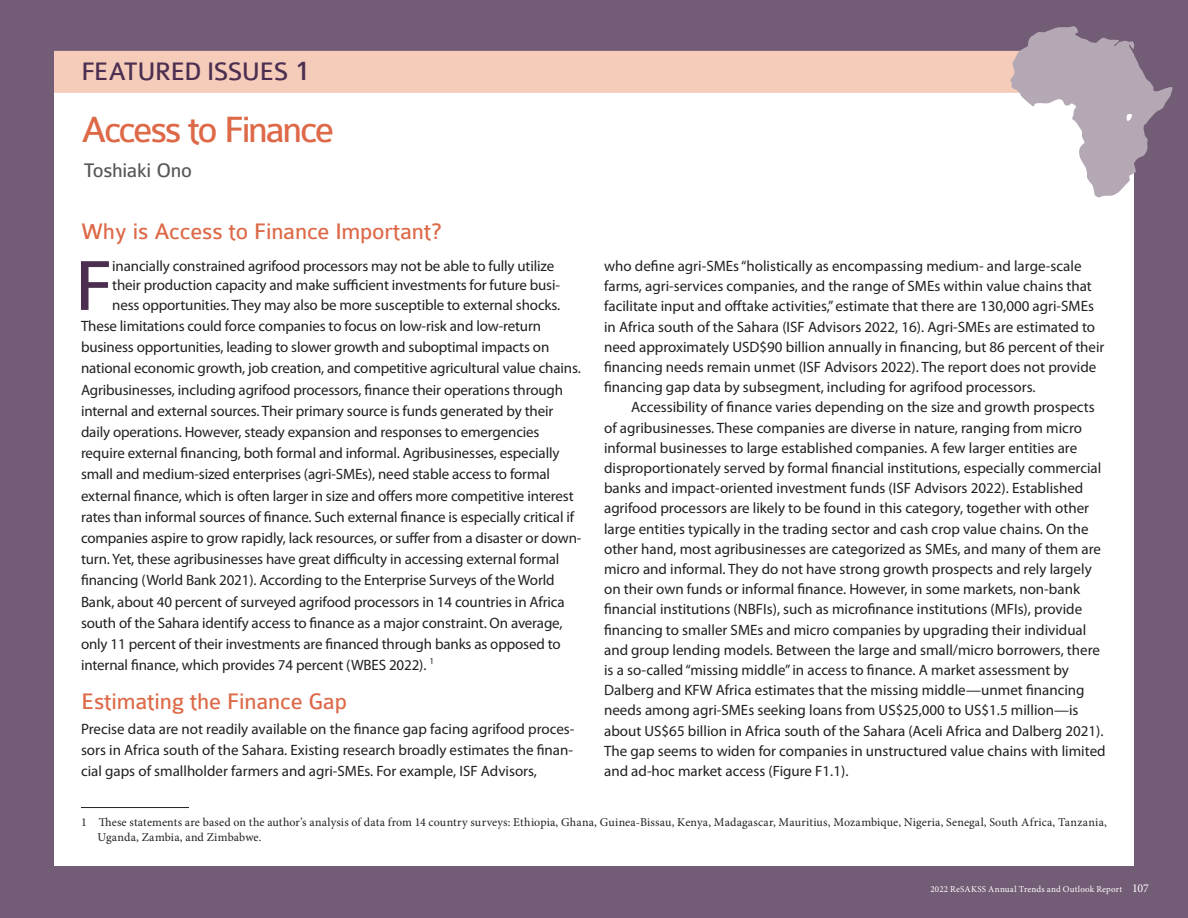
<style>
.page{position:relative;width:1188px;height:918px;background:#735c75}
.page>*{position:absolute;margin:0;border:0;box-sizing:border-box;transform-origin:0 0}
.t1{font:75.3px "Colaborate";color:#4c2e51}
.t2{font:39px "Colaborate";letter-spacing:-.065em;color:#dd6948}
.t3{font:27px "Colaborate";letter-spacing:-.04em;color:#4c2e51}
.t4{font:24px "Colaborate";letter-spacing:-.01em;color:#dd6948}
.t5{font:21px "Colaborate";letter-spacing:-.015em;color:#57585a}
.t6{font:15px/20.2px "Myriad Pro";letter-spacing:-.005em;color:#231f20}
.t7{font:12px/15px "Minion Pro";letter-spacing:.015em;color:#231f20}
.t8{font:9px "Minion Pro";letter-spacing:.025em;color:#fff}
.s1{font-size:30px}
.s2{font-size:12px}
</style>
<div class="page">
<div style="left:54px;top:54px;width:1080px;height:811px;background:#fff"></div>
<div style="left:54px;top:51px;width:1063px;height:42px;background:#f4ccb9"></div>
<hr style="left:81px;top:807px;width:108px;height:1px;background:#231f20">
<svg style="left:1009px;top:26px;width:164px;height:172px"></svg>
<h3 class="t3" style="left:81px;top:58px;width:230px">FEATURED ISSUES <span class="s1">1</span></h3>
<h2 class="t2" style="left:81px;top:110px;width:255px">Access to Finance</h2>
<h3 class="t5" style="left:84px;top:159px;width:110px">Toshiaki Ono</h3>
<h3 class="t4" style="left:81px;top:219px;width:362px">Why is Access to Finance Important?</h3>
<h1 class="t1" style="left:74px;top:247px;width:41px">F</h1>
<p class="t6" style="left:112px;top:256px;width:449px;line-height:19.5px">inancially constrained agrifood processors may not be able to fully utilize their production capacity and make sufficient investments for future busi&shy;ness opportunities. They may also be more susceptible to external shocks.</p>
<p class="t6" style="left:81px;top:315px;width:502px;line-height:21.1px">These limitations could force companies to focus on low-risk and low-return business opportunities, leading to slower growth and suboptimal impacts on national economic growth, job creation, and competitive agricultural value chains.<br>Agribusinesses, including agrifood processors, finance their operations through internal and external sources. Their primary source is funds generated by their daily operations. However, steady expansion and responses to emergencies require external financing, both formal and informal. Agribusinesses, especially small and medium-sized enterprises (agri-SMEs), need stable access to formal external finance, which is often larger in size and offers more competitive interest rates than informal sources of finance. Such external finance is especially critical if companies aspire to grow rapidly, lack resources, or suffer from a disaster or down&shy;turn. Yet, these agribusinesses have great difficulty in accessing external formal financing (World Bank 2021). According to the Enterprise Surveys of the World Bank, about 40 percent of surveyed agrifood processors in 14 countries in Africa south of the Sahara identify access to finance as a major constraint. On average, only 11 percent of their investments are financed through banks as opposed to internal finance, which provides 74 percent (WBES 2022). <sup>1</sup></p>
<h3 class="t4" style="left:81px;top:689px;width:267px">Estimating the Finance Gap</h3>
<p class="t6" style="left:81px;top:718px;width:495px;line-height:21.1px;text-align:justify">Precise data are not readily available on the finance gap facing agrifood proces&shy;sors in Africa south of the Sahara. Existing research broadly estimates the finan&shy;cial gaps of smallholder farmers and agri-SMEs. For example, ISF Advisors,</p>
<p class="t6" style="left:604px;top:256px;width:502px">who define agri-SMEs “holistically as encompassing medium- and large-scale farms, agri-services companies, and the range of SMEs within value chains that facilitate input and offtake activities,” estimate that there are 130,000 agri-SMEs in Africa south of the Sahara (ISF Advisors 2022, 16). Agri-SMEs are estimated to need approximately USD$90 billion annually in financing, but 86 percent of their financing needs remain unmet (ISF Advisors 2022). The report does not provide financing gap data by subsegment, including for agrifood processors.</p>
<p class="t6" style="left:604px;top:397px;width:503px;text-indent:27px">Accessibility of finance varies depending on the size and growth prospects of agribusinesses. These companies are diverse in nature, ranging from micro informal businesses to large established companies. A few larger entities are disproportionately served by formal financial institutions, especially commercial banks and impact-oriented investment funds (ISF Advisors 2022). Established agrifood processors are likely to be found in this category, together with other large entities typically in the trading sector and cash crop value chains. On the other hand, most agribusinesses are categorized as SMEs, and many of them are micro and informal. They do not have strong growth prospects and rely largely on their own funds or informal finance. However, in some markets, non-bank financial institutions (NBFIs), such as microfinance institutions (MFIs), provide financing to smaller SMEs and micro companies by upgrading their individual and group lending models. Between the large and small/micro borrowers, there is a so-called “missing middle” in access to finance. A market assessment by Dalberg and KFW Africa estimates that the missing middle—unmet financing needs among agri-SMEs seeking loans from US$25,000 to US$1.5 million—is about US$65 billion in Africa south of the Sahara (Aceli Africa and Dalberg 2021).<br>The gap seems to widen for companies in unstructured value chains with limited and ad-hoc market access (Figure F1.1).</p>
<p class="t7" style="left:98px;top:815px;width:1011px;text-indent:-16px">1 These statements are based on the author’s analysis of data from 14 country surveys: Ethiopia, Ghana, Guinea-Bissau, Kenya, Madagascar, Mauritius, Mozambique, Nigeria, Senegal, South Africa, Tanzania,<br>Uganda, Zambia, and Zimbabwe.</p>
<p class="t8" style="left:930px;top:883px;width:220px">2022 ReSAKSS Annual Trends and Outlook Report <span class="s2">107</span></p>
</div>
